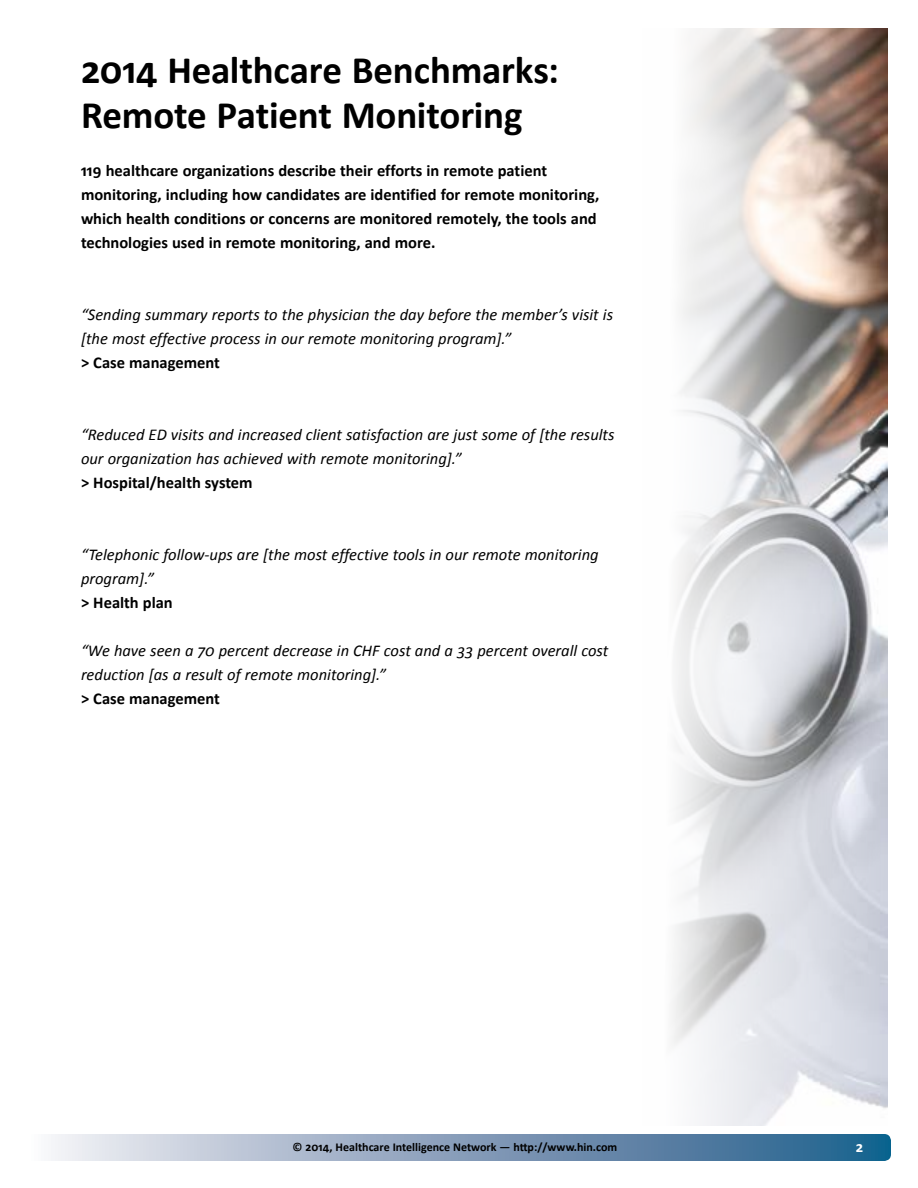
<style>
.page{position:relative;width:918px;height:1188px;background:#fff}
.page>*{position:absolute;margin:0;border:0;box-sizing:border-box;transform-origin:0 0}
.t1{font:700 39px/45px "Calibri";letter-spacing:-.005em;color:#000}
.t2{font:italic 16.5px/24px "Calibri";color:#000}
.t3{font:700 16.5px/24px "Calibri";color:#000}
.t4{font:700 15px "Calibri";color:#fff}
.t5{font:700 12px "Calibri";color:#000}
</style>
<div class="page">
<img style="left:672px;top:28px;width:216px;height:1098px">
<div style="left:27px;top:1134px;width:864px;height:27px;background:linear-gradient(to right,#f7eef4,#1b5887);border-radius:7px"></div>
<h1 class="t1" style="left:81px;top:46px;width:480px">2014 Healthcare Benchmarks:<br>Remote Patient Monitoring</h1>
<p class="t3" style="left:81px;top:158px;width:520px">119 healthcare organizations describe their efforts in remote patient monitoring, including how candidates are identified for remote monitoring, which health conditions or concerns are monitored remotely, the tools and technologies used in remote monitoring, and more.</p>
<p class="t2" style="left:81px;top:302px;width:534px">“Sending summary reports to the physician the day before the member’s visit is [the most effective process in our remote monitoring program].”</p>
<p class="t3" style="left:81px;top:350px;width:140px">&gt; Case management</p>
<p class="t2" style="left:81px;top:422px;width:535px">“Reduced ED visits and increased client satisfaction are just some of [the results our organization has achieved with remote monitoring].”</p>
<p class="t3" style="left:81px;top:470px;width:173px">&gt; Hospital/health system</p>
<p class="t2" style="left:81px;top:542px;width:519px">“Telephonic follow-ups are [the most effective tools in our remote monitoring program].”</p>
<p class="t3" style="left:81px;top:590px;width:93px">&gt; Health plan</p>
<p class="t2" style="left:81px;top:638px;width:529px">“We have seen a 70 percent decrease in CHF cost and a 33 percent overall cost reduction [as a result of remote monitoring].”</p>
<p class="t3" style="left:81px;top:686px;width:140px">&gt; Case management</p>
<p class="t5" style="left:293px;top:1139px;width:326px">© 2014, Healthcare Intelligence Network — http://www.hin.com</p>
<p class="t4" style="left:856px;top:1138px;width:9px">2</p>
</div>
